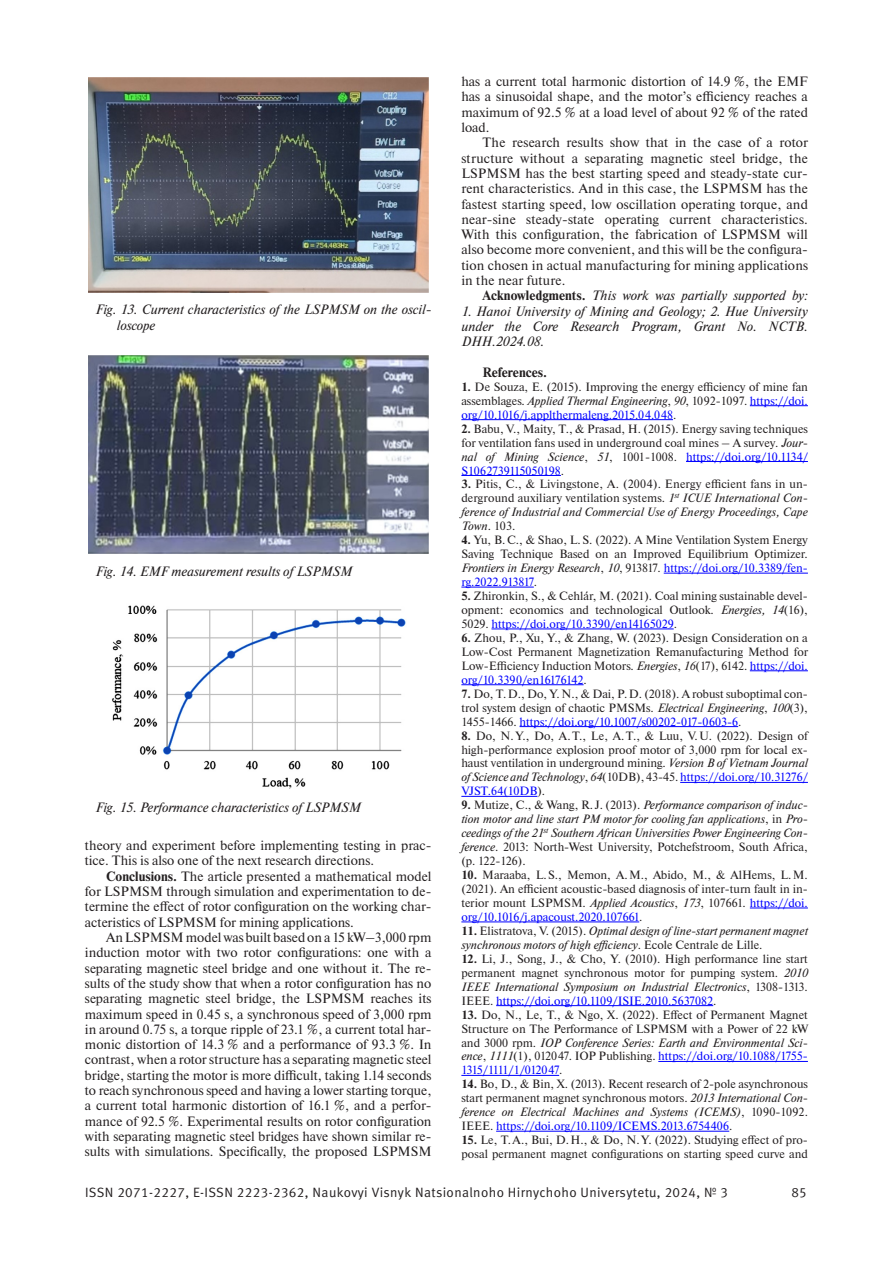
<style>
.page{position:relative;width:893px;height:1263px;background:#fff}
.page>*{position:absolute;margin:0;border:0;box-sizing:border-box;transform-origin:0 0}
.основной{font:13.5px/15.3px "Newton";color:#231f20;text-align:justify}
.основной-2{font:italic 13.5px/15.3px "Newton";letter-spacing:.005em;color:#231f20;text-align:justify}
.Ris{font:italic 13.5px/15.3px "Newton";color:#231f20}
.t1{font:13.5px "Meta Normal Cyr LF";letter-spacing:.03em;color:#231f20}
.основной-3{font:700 13.5px "Newton";color:#231f20}
.петит_ба{font:12px/14px "Newton";color:#231f20;text-align:justify}
.петит_ба-2{font:italic 12px/14px "Newton";color:#231f20;text-align:justify}
.s1{font-weight:700}
.s2{font-weight:700;font-style:normal}
.s3{font-style:italic}
.s4{color:#00f}
.s5{font-style:normal}
</style>
<div class="page">
<hr style="left:750px;top:405px;width:58px;height:1px;background:#00f">
<hr style="left:461px;top:419px;width:212px;height:1px;background:#00f">
<hr style="left:686px;top:461px;width:122px;height:1px;background:#00f">
<hr style="left:461px;top:475px;width:100px;height:1px;background:#00f">
<hr style="left:664px;top:573px;width:144px;height:1px;background:#00f">
<hr style="left:461px;top:587px;width:73px;height:1px;background:#00f">
<hr style="left:491px;top:629px;width:183px;height:1px;background:#00f">
<hr style="left:750px;top:670px;width:58px;height:1px;background:#00f">
<hr style="left:461px;top:684px;width:123px;height:1px;background:#00f">
<hr style="left:520px;top:726px;width:218px;height:1px;background:#00f">
<hr style="left:680px;top:782px;width:128px;height:1px;background:#00f">
<hr style="left:461px;top:796px;width:76px;height:1px;background:#00f">
<hr style="left:750px;top:908px;width:58px;height:1px;background:#00f">
<hr style="left:461px;top:922px;width:178px;height:1px;background:#00f">
<hr style="left:496px;top:1005px;width:217px;height:1px;background:#00f">
<hr style="left:658px;top:1061px;width:150px;height:1px;background:#00f">
<hr style="left:461px;top:1075px;width:98px;height:1px;background:#00f">
<hr style="left:496px;top:1131px;width:233px;height:1px;background:#00f">
<img style="left:88px;top:77px;width:340px;height:215px">
<img style="left:112px;top:605px;width:294px;height:184px">
<img style="left:88px;top:355px;width:340px;height:198px">
<p class="Ris" style="left:117px;top:302px;width:316px;text-indent:-21px">Fig. 13. Current characteristics of the LSPMSM on the oscil&shy;loscope</p>
<p class="Ris" style="left:96px;top:563px;width:258px">Fig. 14. EMF measurement results of LSPMSM</p>
<p class="Ris" style="left:96px;top:800px;width:267px">Fig. 15. Performance characteristics of LSPMSM</p>
<p class="основной" style="left:85px;top:837px;width:348px">theory and experiment before implementing testing in prac&shy;tice. This is also one of the next research directions.</p>
<p class="основной" style="left:85px;top:868px;width:348px;text-indent:21px"><span class="s1">Conclusions.</span> The article presented a mathematical model for LSPMSM through simulation and experimentation to de&shy;termine the effect of rotor configuration on the working char&shy;acteristics of LSPMSM for mining applications.</p>
<p class="основной" style="left:85px;top:929px;width:348px;text-indent:21px">An LSPMSM model was built based on a 15 kW–3,000 rpm induction motor with two rotor configurations: one with a separating magnetic steel bridge and one without it. The re&shy;sults of the study show that when a rotor configuration has no separating magnetic steel bridge, the LSPMSM reaches its maximum speed in 0.45 s, a synchronous speed of 3,000 rpm in around 0.75 s, a torque ripple of 23.1 %, a current total har&shy;monic distortion of 14.3 % and a performance of 93.3 %. In contrast, when a rotor structure has a separating magnetic steel bridge, starting the motor is more difficult, taking 1.14 seconds to reach synchronous speed and having a lower starting torque, a current total harmonic distortion of 16.1 %, and a perfor&shy;mance of 92.5 %. Experimental results on rotor configuration with separating magnetic steel bridges have shown similar re&shy;sults with simulations. Specifically, the proposed LSPMSM</p>
<p class="основной" style="left:461px;top:73px;width:348px">has a current total harmonic distortion of 14.9 %, the EMF has a sinusoidal shape, and the motor’s efficiency reaches a maximum of 92.5 % at a load level of about 92 % of the rated load.</p>
<p class="основной" style="left:461px;top:135px;width:348px;text-indent:21px">The research results show that in the case of a rotor structure without a separating magnetic steel bridge, the LSPMSM has the best starting speed and steady-state cur&shy;rent characteristics. And in this case, the LSPMSM has the fastest starting speed, low oscillation operating torque, and near-sine steady-state operating current characteristics.<br>With this configuration, the fabrication of LSPMSM will also become more convenient, and this will be the configura&shy;tion chosen in actual manufacturing for mining applications in the near future.</p>
<p class="основной-2" style="left:483px;top:288px;width:327px"><span class="s2">Acknowledgments.</span> This work was partially supported by:</p>
<p class="основной-2" style="left:461px;top:303px;width:348px">1. Hanoi University of Mining and Geology; 2. Hue University under the Core Research Program, Grant No. NCTB.<br>DHH.2024.08.</p>
<p class="основной-3" style="left:483px;top:364px;width:66px">References.</p>
<p class="петит_ба" style="left:461px;top:379px;width:348px"><span class="s1">1.</span> De Souza, E. (2015). Improving the energy efficiency of mine fan assemblages<span class="s3">. Applied Thermal Engineering</span>, <span class="s3">90</span>, 1092-1097. <span class="s4">https://doi. org/10.1016/j.applthermaleng.2015.04.048</span>.</p>
<p class="петит_ба" style="left:461px;top:421px;width:348px"><span class="s1">2.</span> Babu, V., Maity, T., &amp; Prasad, H. (2015). Energy saving techniques for ventilation fans used in underground coal mines – A survey<span class="s3">. Jour&shy;nal of Mining Science</span>, <span class="s3">51</span>, 1001-1008. <span class="s4">https://doi.org/10.1134/ S1062739115050198</span>.</p>
<p class="петит_ба" style="left:461px;top:477px;width:348px"><span class="s1">3.</span> Pitis, C., &amp; Livingstone, A. (2004). Energy efficient fans in un&shy;derground auxiliary ventilation systems. <span class="s3">1</span><sup>st</sup> <span class="s3">ICUE International Con&shy;ference of Industrial and Commercial Use of Energy Proceedings, Cape Town</span>. 103.</p>
<p class="петит_ба" style="left:461px;top:533px;width:348px"><span class="s1">4.</span> Yu, B.C., &amp; Shao, L.S. (2022). A Mine Ventilation System Energy Saving Technique Based on an Improved Equilibrium Optimizer.<br><span class="s3">Frontiers in Energy Research</span>, <span class="s3">10</span>, 913817. <span class="s4">https://doi.org/10.3389/fen&shy;rg.2022.913817</span>.</p>
<p class="петит_ба" style="left:461px;top:589px;width:348px"><span class="s1">5.</span> Zhironkin, S., &amp; Cehlár, M. (2021). Coal mining sustainable devel&shy;opment: economics and technological Outlook<span class="s3">. Energies, 14</span>(16), 5029. <span class="s4">https://doi.org/10.3390/en14165029</span>.</p>
<p class="петит_ба" style="left:461px;top:630px;width:348px"><span class="s1">6.</span> Zhou, P., Xu, Y., &amp; Zhang, W. (2023). Design Consideration on a Low-Cost Permanent Magnetization Remanufacturing Method for Low-Efficiency Induction Motors<span class="s3">. Energies</span>, <span class="s3">16</span>(17), 6142. <span class="s4">https://doi. org/10.3390/en16176142</span>.</p>
<p class="петит_ба" style="left:461px;top:686px;width:348px"><span class="s1">7.</span> Do, T.D., Do, Y.N., &amp; Dai, P.D. (2018). A robust suboptimal con&shy;trol system design of chaotic PMSMs<span class="s3">. Electrical Engineering</span>, <span class="s3">100</span>(3), 1455-1466. <span class="s4">https://doi.org/10.1007/s00202-017-0603-6</span>.</p>
<p class="петит_ба" style="left:461px;top:728px;width:348px"><span class="s1">8.</span> Do, N.Y., Do, A.T., Le, A.T., &amp; Luu, V.U. (2022). Design of high-performance explosion proof motor of 3,000 rpm for local ex&shy;haust ventilation in underground mining<span class="s3">. Version B of Vietnam Journal of Science and Technology</span>, <span class="s3">64</span>(10DB), 43-45. <span class="s4">https://doi.org/10.31276/ VJST.64(10DB</span>).</p>
<p class="петит_ба-2" style="left:461px;top:798px;width:348px"><span class="s2">9.</span> <span class="s5">Mutize, C., &amp; Wang, R. J. (2013).</span> Performance comparison of induc&shy;tion motor and line start PM motor for cooling fan applications<span class="s5">, in</span> Pro&shy;ceedings of the 21<sup>st</sup> Southern African Universities Power Engineering Con&shy;ference<span class="s5">. 2013: North-West University, Potchefstroom, South Africa, (p. 122-126).</span></p>
<p class="петит_ба" style="left:461px;top:868px;width:348px"><span class="s1">10.</span> Maraaba, L.S., Memon, A.M., Abido, M., &amp; AlHems, L.M. (2021). An efficient acoustic-based diagnosis of inter-turn fault in in&shy;terior mount LSPMSM<span class="s3">. Applied Acoustics</span>, <span class="s3">173</span>, 107661. <span class="s4">https://doi. org/10.1016/j.apacoust.2020.107661</span>.</p>
<p class="петит_ба-2" style="left:461px;top:924px;width:348px"><span class="s2">11.</span> <span class="s5">Elistratova, V. (2015).</span> Optimal design of line-start permanent magnet synchronous motors of high efficiency<span class="s5">. Ecole Centrale de Lille.</span></p>
<p class="петит_ба" style="left:461px;top:951px;width:348px"><span class="s1">12.</span> Li, J., Song, J., &amp; Cho, Y. (2010). High performance line start permanent magnet synchronous motor for pumping system. <span class="s3">2010<br>IEEE International Symposium on Industrial Electronics</span>, 1308-1313.<br>IEEE. <span class="s4">https://doi.org/10.1109/ISIE.2010.5637082</span>.</p>
<p class="петит_ба" style="left:461px;top:1007px;width:348px;text-align:left"><span class="s1">13.</span> Do, N., Le, T., &amp; Ngo, X. (2022). Effect of Permanent Magnet Structure on The Performance of LSPMSM with a Power of 22 kW and 3000 rpm. <span class="s3">IOP Conference Series: Earth and Environmental Sci&shy;ence</span>, <span class="s3">1111</span>(1), 012047. IOP Publishing. <span class="s4">https://doi.org/10.1088/1755- 1315/1111/1/012047</span>.</p>
<p class="петит_ба" style="left:461px;top:1077px;width:348px"><span class="s1">14.</span> Bo, D., &amp; Bin, X. (2013). Recent research of 2-pole asynchronous start permanent magnet synchronous motors. <span class="s3">2013 International Con&shy;ference on Electrical Machines and Systems (ICEMS)</span>, 1090-1092.<br>IEEE. <span class="s4">https://doi.org/10.1109/ICEMS.2013.6754406</span>.</p>
<p class="петит_ба" style="left:461px;top:1133px;width:348px"><span class="s1">15.</span> Le, T.A., Bui, D.H., &amp; Do, N.Y. (2022). Studying effect of pro&shy;posal permanent magnet configurations on starting speed curve and</p>
<p class="t1" style="left:85px;top:1185px;width:644px">ISSN 2071-2227, E-ISSN 2223-2362, Naukovyi Visnyk Natsionalnoho Hirnychoho Universytetu, 2024, № 3</p>
<p class="t1" style="left:791px;top:1185px;width:17px">85</p>
</div>
